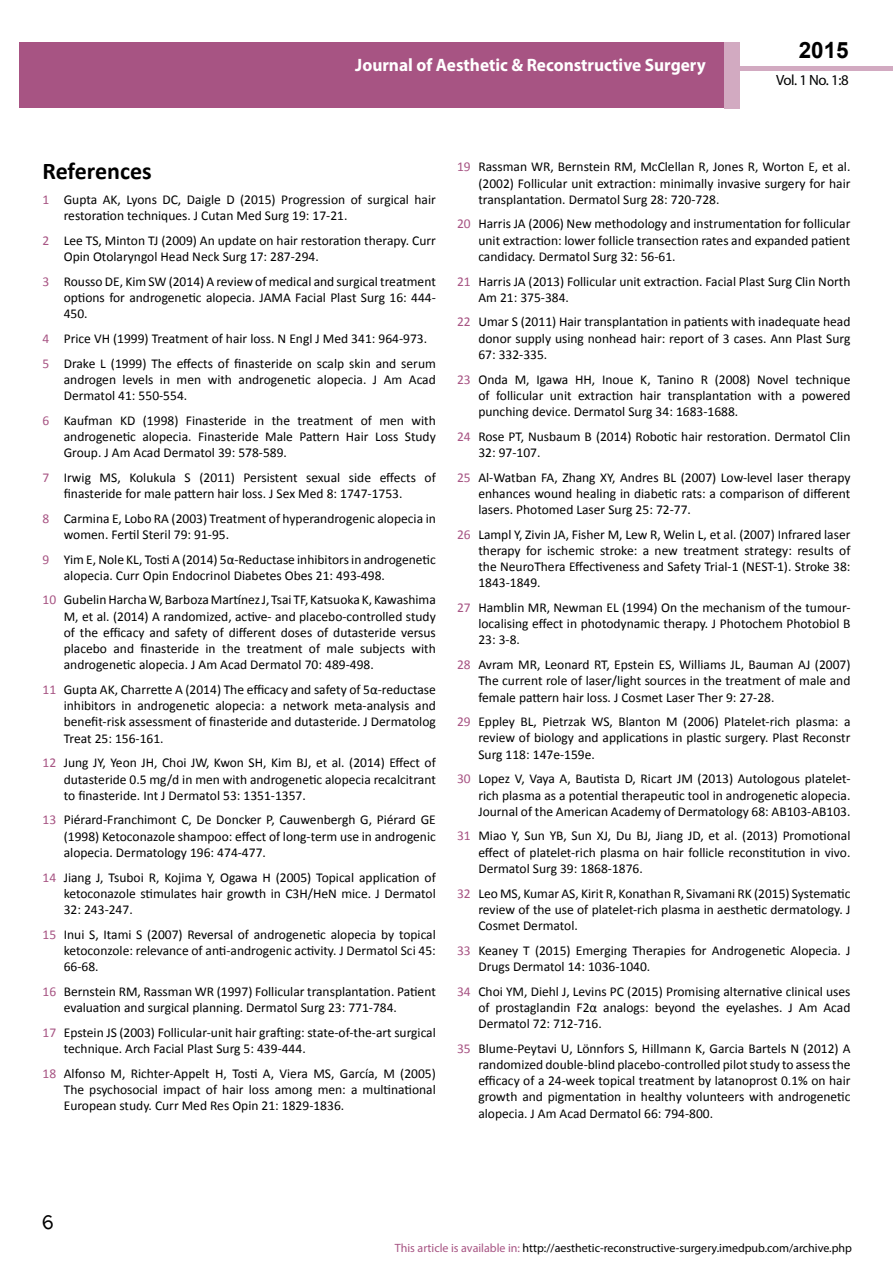
<style>
.page{position:relative;width:893px;height:1263px;background:#fff}
.page>*{position:absolute;margin:0;border:0;box-sizing:border-box;transform-origin:0 0}
.t1{font:25.5px "Tunga";color:#000}
.t2{font:700 24px "Calibri";color:#000}
.t3{font:700 22.5px "Arial";color:#000}
.t4{font:700 18px "Myriad Pro";color:#fff;scale:.96 1}
.t5{font:14.85px "Myriad Pro";color:#000}
.t6{font:13.5px/16.2px "Calibri";color:#000;text-align:justify}
.t7{font:12px "Myriad Pro";color:#000}
.s1{color:#a75483}
</style>
<div class="page">
<div style="left:722px;top:66px;width:171px;height:5px;background:#d2aac1"></div>
<div style="left:19px;top:42px;width:706px;height:66px;background:#a75483"></div>
<div style="left:725px;top:42px;width:15px;height:66px;background:#d2aac1"></div>
<h3 class="t4" style="left:355px;top:53px;width:367px">Journal of Aesthetic &amp; Reconstructive Surgery</h3>
<h3 class="t3" style="left:799px;top:35px;width:52px">2015</h3>
<p class="t5" style="left:776px;top:71px;width:74px">Vol. 1 No. 1:8</p>
<h2 class="t2" style="left:43px;top:156px;width:111px">References</h2>
<p class="t6" style="left:64px;top:191px;width:374px;text-indent:-21px"><span class="s1">1</span> Gupta AK, Lyons DC, Daigle D (2015) Progression of surgical hair restoration techniques. J Cutan Med Surg 19: 17-21.</p>
<p class="t6" style="left:64px;top:232px;width:374px;text-indent:-21px"><span class="s1">2</span> Lee TS, Minton TJ (2009) An update on hair restoration therapy. Curr<br>Opin Otolaryngol Head Neck Surg 17: 287-294.</p>
<p class="t6" style="left:64px;top:273px;width:374px;text-indent:-21px"><span class="s1">3</span> Rousso DE, Kim SW (2014) A review of medical and surgical treatment options for androgenetic alopecia. JAMA Facial Plast Surg 16: 444- 450.</p>
<p class="t6" style="left:43px;top:326px;width:395px;line-height:24.8px"><span class="s1">4</span> Price VH (1999) Treatment of hair loss. N Engl J Med 341: 964-973.<br><span class="s1">5</span> Drake L (1999) The effects of finasteride on scalp skin and serum</p>
<p class="t6" style="left:64px;top:371px;width:374px">androgen levels in men with androgenetic alopecia. J Am Acad<br>Dermatol 41: 550-554.</p>
<p class="t6" style="left:64px;top:412px;width:374px;text-indent:-21px"><span class="s1">6</span> Kaufman KD (1998) Finasteride in the treatment of men with androgenetic alopecia. Finasteride Male Pattern Hair Loss Study Group. J Am Acad Dermatol 39: 578-589.</p>
<p class="t6" style="left:64px;top:469px;width:374px;text-indent:-21px"><span class="s1">7</span> Irwig MS, Kolukula S (2011) Persistent sexual side effects of finasteride for male pattern hair loss. J Sex Med 8: 1747-1753.</p>
<p class="t6" style="left:64px;top:510px;width:374px;text-indent:-21px"><span class="s1">8</span> Carmina E, Lobo RA (2003) Treatment of hyperandrogenic alopecia in women. Fertil Steril 79: 91-95.</p>
<p class="t6" style="left:64px;top:551px;width:374px;text-indent:-21px"><span class="s1">9</span> Yim E, Nole KL, Tosti A (2014) 5α-Reductase inhibitors in androgenetic alopecia. Curr Opin Endocrinol Diabetes Obes 21: 493-498.</p>
<p class="t6" style="left:64px;top:592px;width:374px;text-indent:-21px"><span class="s1">10</span> Gubelin Harcha W, Barboza Martínez J, Tsai TF, Katsuoka K, Kawashima M, et al. (2014) A randomized, active- and placebo-controlled study of the efficacy and safety of different doses of dutasteride versus placebo and finasteride in the treatment of male subjects with androgenetic alopecia. J Am Acad Dermatol 70: 489-498.</p>
<p class="t6" style="left:64px;top:681px;width:374px;text-indent:-21px"><span class="s1">11</span> Gupta AK, Charrette A (2014) The efficacy and safety of 5α-reductase inhibitors in androgenetic alopecia: a network meta-analysis and benefit-risk assessment of finasteride and dutasteride. J Dermatolog Treat 25: 156-161.</p>
<p class="t6" style="left:64px;top:755px;width:374px;text-indent:-21px"><span class="s1">12</span> Jung JY, Yeon JH, Choi JW, Kwon SH, Kim BJ, et al. (2014) Effect of dutasteride 0.5 mg/d in men with androgenetic alopecia recalcitrant to finasteride. Int J Dermatol 53: 1351-1357.</p>
<p class="t6" style="left:64px;top:812px;width:374px;text-indent:-21px"><span class="s1">13</span> Piérard-Franchimont C, De Doncker P, Cauwenbergh G, Piérard GE (1998) Ketoconazole shampoo: effect of long-term use in androgenic alopecia. Dermatology 196: 474-477.</p>
<p class="t6" style="left:64px;top:869px;width:374px;text-indent:-21px"><span class="s1">14</span> Jiang J, Tsuboi R, Kojima Y, Ogawa H (2005) Topical application of ketoconazole stimulates hair growth in C3H/HeN mice. J Dermatol 32: 243-247.</p>
<p class="t6" style="left:64px;top:926px;width:374px;text-indent:-21px"><span class="s1">15</span> Inui S, Itami S (2007) Reversal of androgenetic alopecia by topical ketoconzole: relevance of anti-androgenic activity. J Dermatol Sci 45:<br>66-68.</p>
<p class="t6" style="left:64px;top:983px;width:374px;text-indent:-21px"><span class="s1">16</span> Bernstein RM, Rassman WR (1997) Follicular transplantation. Patient evaluation and surgical planning. Dermatol Surg 23: 771-784.</p>
<p class="t6" style="left:64px;top:1024px;width:374px;text-indent:-21px"><span class="s1">17</span> Epstein JS (2003) Follicular-unit hair grafting: state-of-the-art surgical technique. Arch Facial Plast Surg 5: 439-444.</p>
<p class="t6" style="left:64px;top:1065px;width:374px;text-indent:-21px"><span class="s1">18</span> Alfonso M, Richter-Appelt H, Tosti A, Viera MS, García, M (2005)<br>The psychosocial impact of hair loss among men: a multinational European study. Curr Med Res Opin 21: 1829-1836.</p>
<p class="t6" style="left:478px;top:159px;width:374px;text-indent:-21px"><span class="s1">19</span> Rassman WR, Bernstein RM, McClellan R, Jones R, Worton E, et al. (2002) Follicular unit extraction: minimally invasive surgery for hair transplantation. Dermatol Surg 28: 720-728.</p>
<p class="t6" style="left:478px;top:216px;width:374px;text-indent:-21px"><span class="s1">20</span> Harris JA (2006) New methodology and instrumentation for follicular unit extraction: lower follicle transection rates and expanded patient candidacy. Dermatol Surg 32: 56-61.</p>
<p class="t6" style="left:478px;top:273px;width:374px;text-indent:-21px"><span class="s1">21</span> Harris JA (2013) Follicular unit extraction. Facial Plast Surg Clin North<br>Am 21: 375-384.</p>
<p class="t6" style="left:478px;top:314px;width:374px;text-indent:-21px"><span class="s1">22</span> Umar S (2011) Hair transplantation in patients with inadequate head donor supply using nonhead hair: report of 3 cases. Ann Plast Surg 67: 332-335.</p>
<p class="t6" style="left:478px;top:371px;width:374px;text-indent:-21px"><span class="s1">23</span> Onda M, Igawa HH, Inoue K, Tanino R (2008) Novel technique of follicular unit extraction hair transplantation with a powered punching device. Dermatol Surg 34: 1683-1688.</p>
<p class="t6" style="left:478px;top:428px;width:374px;text-indent:-21px"><span class="s1">24</span> Rose PT, Nusbaum B (2014) Robotic hair restoration. Dermatol Clin<br>32: 97-107.</p>
<p class="t6" style="left:478px;top:469px;width:374px;text-indent:-21px"><span class="s1">25</span> Al-Watban FA, Zhang XY, Andres BL (2007) Low-level laser therapy enhances wound healing in diabetic rats: a comparison of different lasers. Photomed Laser Surg 25: 72-77.</p>
<p class="t6" style="left:478px;top:526px;width:374px;text-indent:-21px"><span class="s1">26</span> Lampl Y, Zivin JA, Fisher M, Lew R, Welin L, et al. (2007) Infrared laser therapy for ischemic stroke: a new treatment strategy: results of the NeuroThera Effectiveness and Safety Trial-1 (NEST-1). Stroke 38:<br>1843-1849.</p>
<p class="t6" style="left:478px;top:599px;width:374px;text-indent:-21px"><span class="s1">27</span> Hamblin MR, Newman EL (1994) On the mechanism of the tumour&shy;localising effect in photodynamic therapy. J Photochem Photobiol B 23: 3-8.</p>
<p class="t6" style="left:478px;top:657px;width:374px;text-indent:-21px"><span class="s1">28</span> Avram MR, Leonard RT, Epstein ES, Williams JL, Bauman AJ (2007)<br>The current role of laser/light sources in the treatment of male and female pattern hair loss. J Cosmet Laser Ther 9: 27-28.</p>
<p class="t6" style="left:478px;top:714px;width:374px;text-indent:-21px"><span class="s1">29</span> Eppley BL, Pietrzak WS, Blanton M (2006) Platelet-rich plasma: a review of biology and applications in plastic surgery. Plast Reconstr Surg 118: 147e-159e.</p>
<p class="t6" style="left:478px;top:771px;width:374px;text-indent:-21px"><span class="s1">30</span> Lopez V, Vaya A, Bautista D, Ricart JM (2013) Autologous platelet&shy;rich plasma as a potential therapeutic tool in androgenetic alopecia.<br>Journal of the American Academy of Dermatology 68: AB103-AB103.</p>
<p class="t6" style="left:478px;top:828px;width:374px;text-indent:-21px"><span class="s1">31</span> Miao Y, Sun YB, Sun XJ, Du BJ, Jiang JD, et al. (2013) Promotional effect of platelet-rich plasma on hair follicle reconstitution in vivo.<br>Dermatol Surg 39: 1868-1876.</p>
<p class="t6" style="left:478px;top:885px;width:374px;text-indent:-21px"><span class="s1">32</span> Leo MS, Kumar AS, Kirit R, Konathan R, Sivamani RK (2015) Systematic review of the use of platelet-rich plasma in aesthetic dermatology. J Cosmet Dermatol.</p>
<p class="t6" style="left:478px;top:942px;width:374px;text-indent:-21px"><span class="s1">33</span> Keaney T (2015) Emerging Therapies for Androgenetic Alopecia. J<br>Drugs Dermatol 14: 1036-1040.</p>
<p class="t6" style="left:478px;top:983px;width:374px;text-indent:-21px"><span class="s1">34</span> Choi YM, Diehl J, Levins PC (2015) Promising alternative clinical uses of prostaglandin F2α analogs: beyond the eyelashes. J Am Acad Dermatol 72: 712-716.</p>
<p class="t6" style="left:478px;top:1040px;width:374px;text-indent:-21px"><span class="s1">35</span> Blume-Peytavi U, Lönnfors S, Hillmann K, Garcia Bartels N (2012) A randomized double-blind placebo-controlled pilot study to assess the efficacy of a 24-week topical treatment by latanoprost 0.1% on hair growth and pigmentation in healthy volunteers with androgenetic alopecia. J Am Acad Dermatol 66: 794-800.</p>
<h1 class="t1" style="left:42px;top:1205px;width:14px">6</h1>
<p class="t7" style="left:395px;top:1241px;width:459px"><span class="s1">This article is available in:</span> http://aesthetic-reconstructive-surgery.imedpub.com/archive.php</p>
</div>
